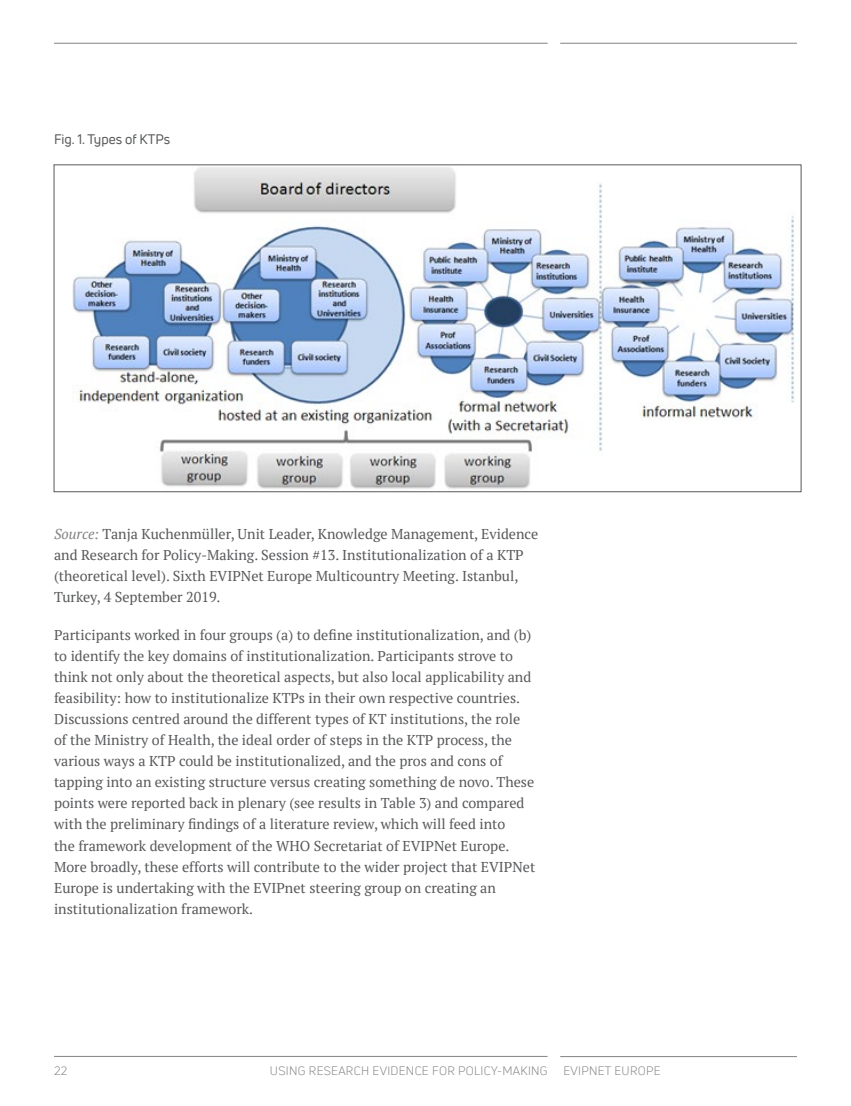
<style>
.page{position:relative;width:851px;height:1106px;background:#fff}
.page>*{position:absolute;margin:0;border:0;box-sizing:border-box;transform-origin:0 0}
.t1{font:14.25px/21px "PT Serif";color:#58595b}
.t2{font:13.5px "Uni Neue";color:#58595b}
.t3{font:12px "Uni Neue";letter-spacing:.025em;color:#808285}
.s1{font-style:italic;color:#808285}
</style>
<div class="page">
<hr style="left:54px;top:43px;width:493px;height:1px;background:#808285">
<hr style="left:560px;top:43px;width:236px;height:1px;background:#808285">
<hr style="left:54px;top:1056px;width:493px;height:1px;background:#808285">
<hr style="left:560px;top:1056px;width:236px;height:1px;background:#808285">
<img style="left:72px;top:167px;width:723px;height:322px">
<p class="t2" style="left:54px;top:131px;width:118px">Fig. 1. Types of KTPs</p>
<p class="t1" style="left:54px;top:523px;width:485px"><span class="s1">Source:</span> Tanja Kuchenmüller, Unit Leader, Knowledge Management, Evidence and Research for Policy-Making. Session #13. Institutionalization of a KTP (theoretical level). Sixth EVIPNet Europe Multicountry Meeting. Istanbul, Turkey, 4 September 2019.</p>
<p class="t1" style="left:54px;top:624px;width:482px">Participants worked in four groups (a) to define institutionalization, and (b) to identify the key domains of institutionalization. Participants strove to think not only about the theoretical aspects, but also local applicability and feasibility: how to institutionalize KTPs in their own respective countries.<br>Discussions centred around the different types of KT institutions, the role of the Ministry of Health, the ideal order of steps in the KTP process, the various ways a KTP could be institutionalized, and the pros and cons of tapping into an existing structure versus creating something de novo. These points were reported back in plenary (see results in Table 3) and compared with the preliminary findings of a literature review, which will feed into<br>the framework development of the WHO Secretariat of EVIPNet Europe.<br>More broadly, these efforts will contribute to the wider project that EVIPNet Europe is undertaking with the EVIPnet steering group on creating an institutionalization framework.</p>
<p class="t3" style="left:54px;top:1063px;width:15px">22</p>
<p class="t3" style="left:270px;top:1063px;width:279px">USING RESEARCH EVIDENCE FOR POLICY-MAKING</p>
<p class="t3" style="left:563px;top:1063px;width:99px">EVIPNET EUROPE</p>
</div>
